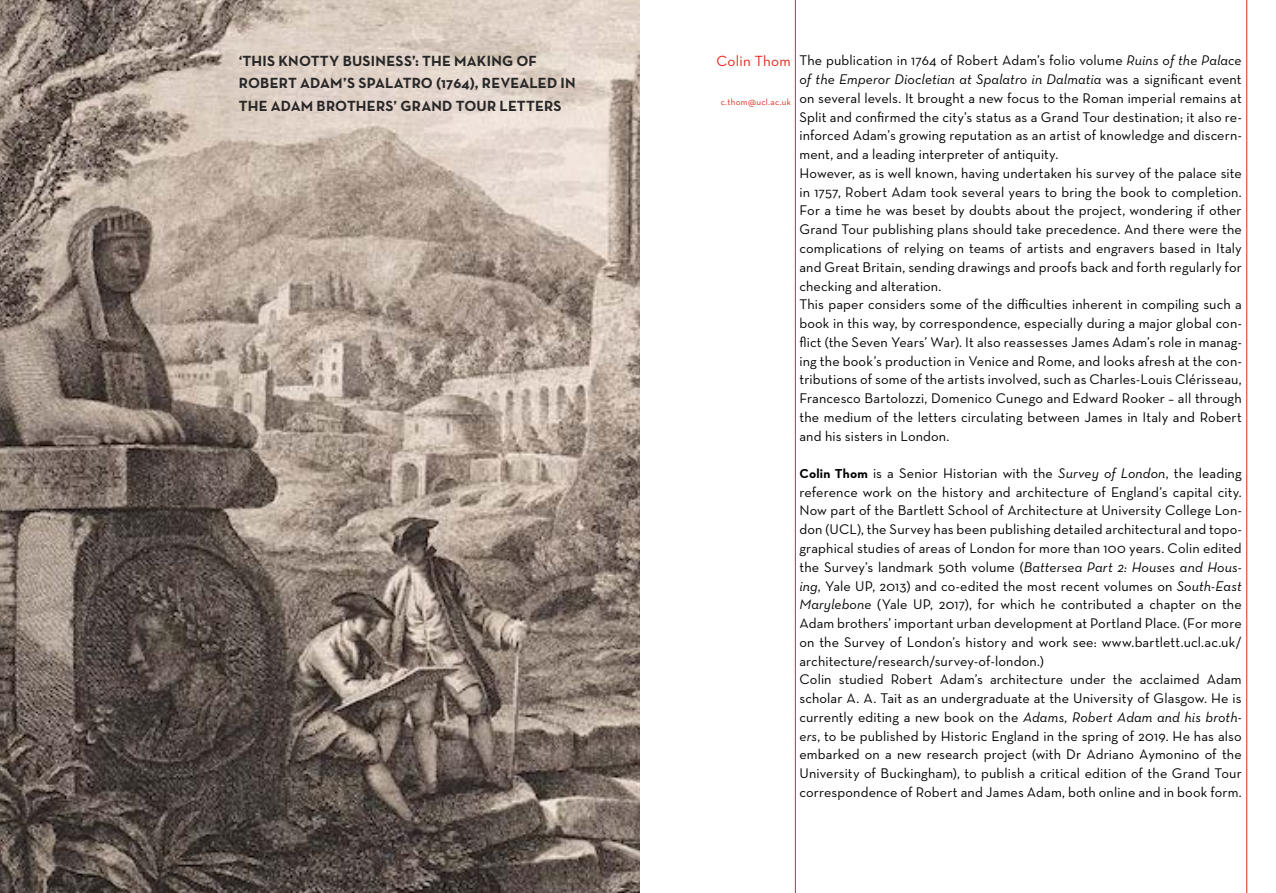
<style>
.page{position:relative;width:1276px;height:893px;background:#fff}
.page>*{position:absolute;margin:0;border:0;box-sizing:border-box;transform-origin:0 0}
.t1{font:700 15px "Neutra Text CE";letter-spacing:.02em;color:#282727}
.t2{font:500 15px "Neutra Text CE";letter-spacing:.015em;color:#e32719}
.t3{font:500 14.25px/18.8px "Neutra Text CE";letter-spacing:.01em;color:#000}
.t4{font:500 9px "Neutra Text CE";letter-spacing:.035em;color:#e32719}
.s1{font-style:italic}
.s2{font-weight:700;font-size:13.2px}
</style>
<div class="page">
<hr style="left:795px;top:0;width:1px;height:893px;background:#e32719">
<hr style="left:1246px;top:0;width:1px;height:893px;background:#e32719">
<img style="left:0;top:0;width:639px;height:893px">
<p class="t1" style="left:239px;top:51px;width:61px">‘THIS KNOTT</p>
<p class="t1" style="left:329px;top:51px;width:43px">Y BUSINESS</p>
<p class="t1" style="left:412px;top:51px;width:53px">’: THE MAKING</p>
<p class="t1" style="left:516px;top:51px;width:22px">O F</p>
<p class="t1" style="left:239px;top:74px;width:41px">ROBERT</p>
<p class="t1" style="left:300px;top:74px;width:22px">ADAM</p>
<p class="t1" style="left:343px;top:74px;width:34px">’S SPALATRO</p>
<p class="t1" style="left:436px;top:74px;width:56px">(1764), REVEALED</p>
<p class="t1" style="left:560px;top:74px;width:8px">IN</p>
<p class="t1" style="left:239px;top:96px;width:54px">THE ADAM</p>
<p class="t1" style="left:316px;top:96px;width:20px">BROT</p>
<p class="t1" style="left:356px;top:96px;width:67px">HERS’ GRAND</p>
<p class="t1" style="left:456px;top:96px;width:54px">TOUR LETTERS</p>
<p class="t2" style="left:716px;top:51px;width:76px">Colin Thom</p>
<p class="t4" style="left:720px;top:96px;width:72px">c.thom@ucl.ac.uk</p>
<p class="t3" style="left:799px;top:51px;width:444px">The publication in 1764 of Robert Adam’s folio volume <span class="s1">Ruins of the Palace of the Emperor Diocletian at Spalatro in Dalmatia</span> was a significant event on several levels. It brought a new focus to the Roman imperial remains at Split and confirmed the city’s status as a Grand Tour destination; it also re&shy;inforced Adam’s growing reputation as an artist of knowledge and discern&shy;ment, and a leading interpreter of antiquity.<br>However, as is well known, having undertaken his survey of the palace site in 1757, Robert Adam took several years to bring the book to completion.<br>For a time he was beset by doubts about the project, wondering if other Grand Tour publishing plans should take precedence. And there were the complications of relying on teams of artists and engravers based in Italy and Great Britain, sending drawings and proofs back and forth regularly for checking and alteration.<br>This paper considers some of the difficulties inherent in compiling such a book in this way, by correspondence, especially during a major global con&shy;flict (the Seven Years’ War). It also reassesses James Adam’s role in manag&shy;ing the book’s production in Venice and Rome, and looks afresh at the con&shy;tributions of some of the artists involved, such as Charles-Louis Clérisseau, Francesco Bartolozzi, Domenico Cunego and Edward Rooker – all through the medium of the letters circulating between James in Italy and Robert and his sisters in London.</p>
<p class="t3" style="left:799px;top:463px;width:444px"><span class="s2">COLIN THOM</span> is a Senior Historian with the <span class="s1">Survey of London</span>, the leading reference work on the history and architecture of England’s capital city.<br>Now part of the Bartlett School of Architecture at University College Lon&shy;don (UCL), the Survey has been publishing detailed architectural and topo&shy;graphical studies of areas of London for more than 100 years. Colin edited the Survey’s landmark 50th volume (<span class="s1">Battersea Part 2: Houses and Hous&shy;ing</span>, Yale UP, 2013) and co-edited the most recent volumes on <span class="s1">South-East Marylebone</span> (Yale UP, 2017), for which he contributed a chapter on the Adam brothers’ important urban development at Portland Place. (For more on the Survey of London’s history and work see: www.bartlett.ucl.ac.uk/ architecture/research/survey-of-london.)<br>Colin studied Robert Adam’s architecture under the acclaimed Adam scholar A. A. Tait as an undergraduate at the University of Glasgow. He is currently editing a new book on the <span class="s1">Adams, Robert Adam and his broth&shy;ers</span>, to be published by Historic England in the spring of 2019. He has also embarked on a new research project (with Dr Adriano Aymonino of the University of Buckingham), to publish a critical edition of the Grand Tour correspondence of Robert and James Adam, both online and in book form.</p>
</div>
